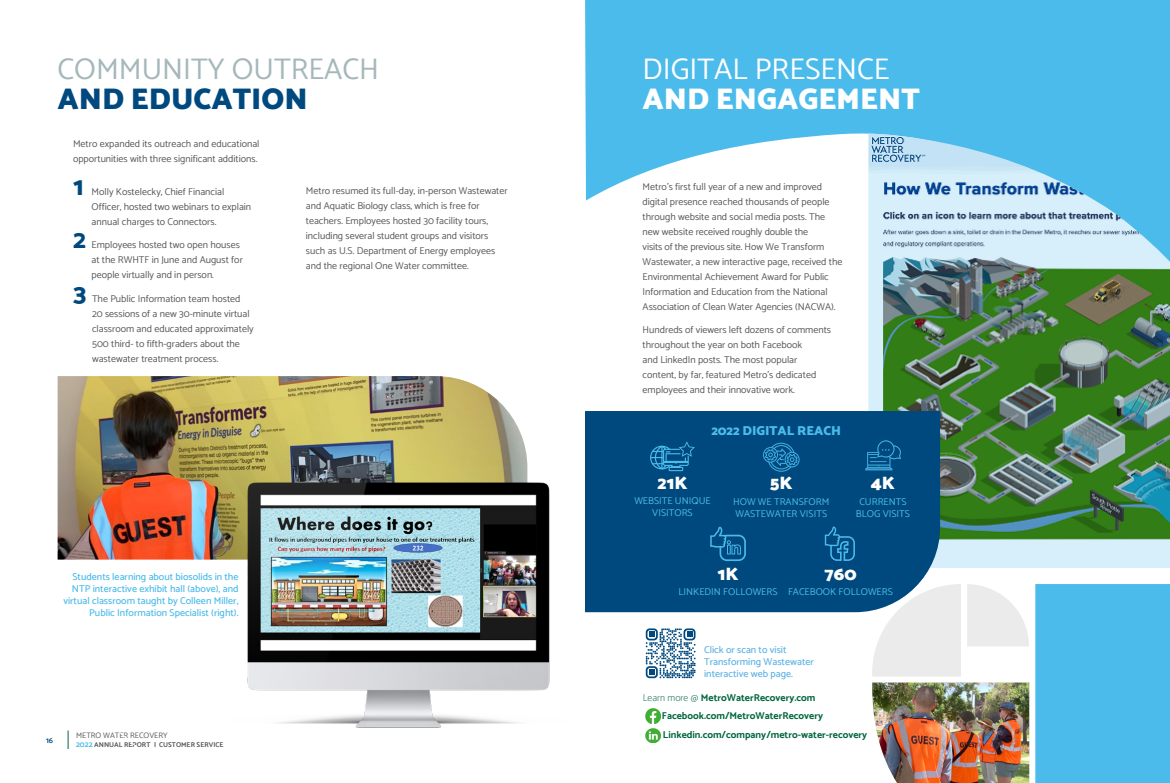
<style>
.page{position:relative;width:1170px;height:783px;background:#fff}
.page>*{position:absolute;margin:0;border:0;box-sizing:border-box;transform-origin:0 0}
.t1{font:30px "Catamaran";color:#a5b7ba}
.t2{font:30px "Catamaran";color:#fff}
.t3{font:900 30px "Catamaran";color:#fff}
.t4{font:900 30px "Catamaran";color:#00497e}
.t5{font:800 26px "Catamaran";color:#00497e}
.t6{font:900 18px "Catamaran";color:#fff}
.t7{font:900 13px "Catamaran";color:#4bbbeb}
.t8{font:10px/15px "Catamaran";color:#58595b}
.t9{font:500 10px/12px "Catamaran";color:#4bbbeb;text-align:right}
.t10{font:700 10px/18.8px "Catamaran";color:#00673e}
.t11{font:10px/12px "Catamaran";color:#4dbbe8;text-align:center}
.t12{font:500 10px/12px "Catamaran";color:#5fb3e4}
.t13{font:8px "Catamaran";color:#58595b}
.t14{font:600 8px "Catamaran";color:#00497e}
.t15{font:700 7px "Catamaran";color:#58595b}
.s1{font-weight:100}
.s2{font-size:8px;color:#4bbbeb}
</style>
<div class="page">
<img style="left:57px;top:0;width:1113px;height:783px">
<div style="left:585px;top:411px;width:355px;height:201px;background:#00497e"></div>
<svg style="left:650px;top:441px;width:45px;height:30px"></svg>
<svg style="left:763px;top:443px;width:37px;height:29px"></svg>
<svg style="left:865px;top:440px;width:36px;height:31px"></svg>
<svg style="left:710px;top:527px;width:36px;height:34px"></svg>
<svg style="left:825px;top:526px;width:30px;height:35px"></svg>
<div style="left:306px;top:183px;width:202px;height:100px;background:#fff"></div>
<h1 class="t1" style="left:58px;top:46px;width:323px">COMMUNITY OUTREACH</h1>
<h1 class="t4" style="left:58px;top:76px;width:252px">AND EDUCATION</h1>
<p class="t8" style="left:73px;top:136px;width:188px">Metro expanded its outreach and educational opportunities with three significant additions.</p>
<h2 class="t5" style="left:73px;top:166px;width:12px">1</h2>
<p class="t8" style="left:92px;top:184px;width:161px">Molly Kostelecky, Chief Financial<br>Officer, hosted two webinars to explain annual charges to Connectors.</p>
<h2 class="t5" style="left:73px;top:220px;width:14px">2</h2>
<p class="t8" style="left:92px;top:237px;width:153px">Employees hosted two open houses at the RWHTF in June and August for people virtually and in person.</p>
<h2 class="t5" style="left:73px;top:273px;width:15px">3</h2>
<p class="t8" style="left:92px;top:291px;width:163px">The Public Information team hosted<br>20 sessions of a new 30-minute virtual classroom and educated approximately 500 third- to fifth-graders about the wastewater treatment process.</p>
<p class="t8" style="left:306px;top:183px;width:203px">Metro resumed its full-day, in-person Wastewater and Aquatic Biology class, which is free for teachers. Employees hosted 30 facility tours, including several student groups and visitors such as U.S. Department of Energy employees and the regional One Water committee.</p>
<p class="t9" style="left:63px;top:570px;width:177px">Students learning about biosolids in the NTP interactive exhibit hall (above), and virtual classroom taught by Colleen Miller, Public Information Specialist (right).</p>
<h1 class="t2" style="left:643px;top:46px;width:248px">DIGITAL PRESENCE</h1>
<h1 class="t3" style="left:643px;top:76px;width:279px">AND ENGAGEMENT</h1>
<p class="t8" style="left:643px;top:179px;width:201px">Metro’s first full year of a new and improved digital presence reached thousands of people through website and social media posts. The new website received roughly double the<br>visits of the previous site. How We Transform Wastewater, a new interactive page, received the Environmental Achievement Award for Public Information and Education from the National Association of Clean Water Agencies (NACWA).</p>
<p class="t8" style="left:643px;top:322px;width:190px">Hundreds of viewers left dozens of comments throughout the year on both Facebook<br>and LinkedIn posts. The most popular content, by far, featured Metro’s dedicated employees and their innovative work.</p>
<h3 class="t7" style="left:711px;top:421px;width:131px">2022 DIGITAL REACH</h3>
<h3 class="t6" style="left:658px;top:469px;width:31px">21K</h3>
<h3 class="t6" style="left:770px;top:469px;width:24px">5K</h3>
<h3 class="t6" style="left:871px;top:469px;width:26px">4K</h3>
<p class="t11" style="left:634px;top:495px;width:78px">WEBSITE UNIQUE<br>VISITORS</p>
<p class="t11" style="left:733px;top:495px;width:98px;text-align:left">HOW WE TRANSFORM<br>WASTEWATER VISITS</p>
<p class="t11" style="left:856px;top:495px;width:56px">CURRENTS<br>BLOG VISITS</p>
<h3 class="t6" style="left:718px;top:560px;width:23px">1K</h3>
<p class="t11" style="left:679px;top:585px;width:100px">LINKEDIN FOLLOWERS</p>
<h3 class="t6" style="left:824px;top:560px;width:34px">760</h3>
<p class="t11" style="left:788px;top:585px;width:106px">FACEBOOK FOLLOWERS</p>
<p class="t12" style="left:704px;top:643px;width:111px">Click or scan to visit<br>Transforming Wastewater interactive web page.</p>
<p class="t10" style="left:662px;top:688px;width:163px;text-indent:-19px"><span class="s1">Learn more @</span> MetroWaterRecovery.com<br>Facebook.com/MetroWaterRecovery</p>
<p class="t14" style="left:46px;top:734px;width:8px">16</p>
<p class="t13" style="left:76px;top:729px;width:93px">METRO WATER RECOVERY</p>
<p class="t10" style="left:663px;top:725px;width:206px">Linkedin.com/company/metro-water-recovery</p>
<p class="t15" style="left:76px;top:740px;width:149px"><span class="s2">2022</span> ANNUAL REPORT | CUSTOMER SERVICE</p>
</div>
